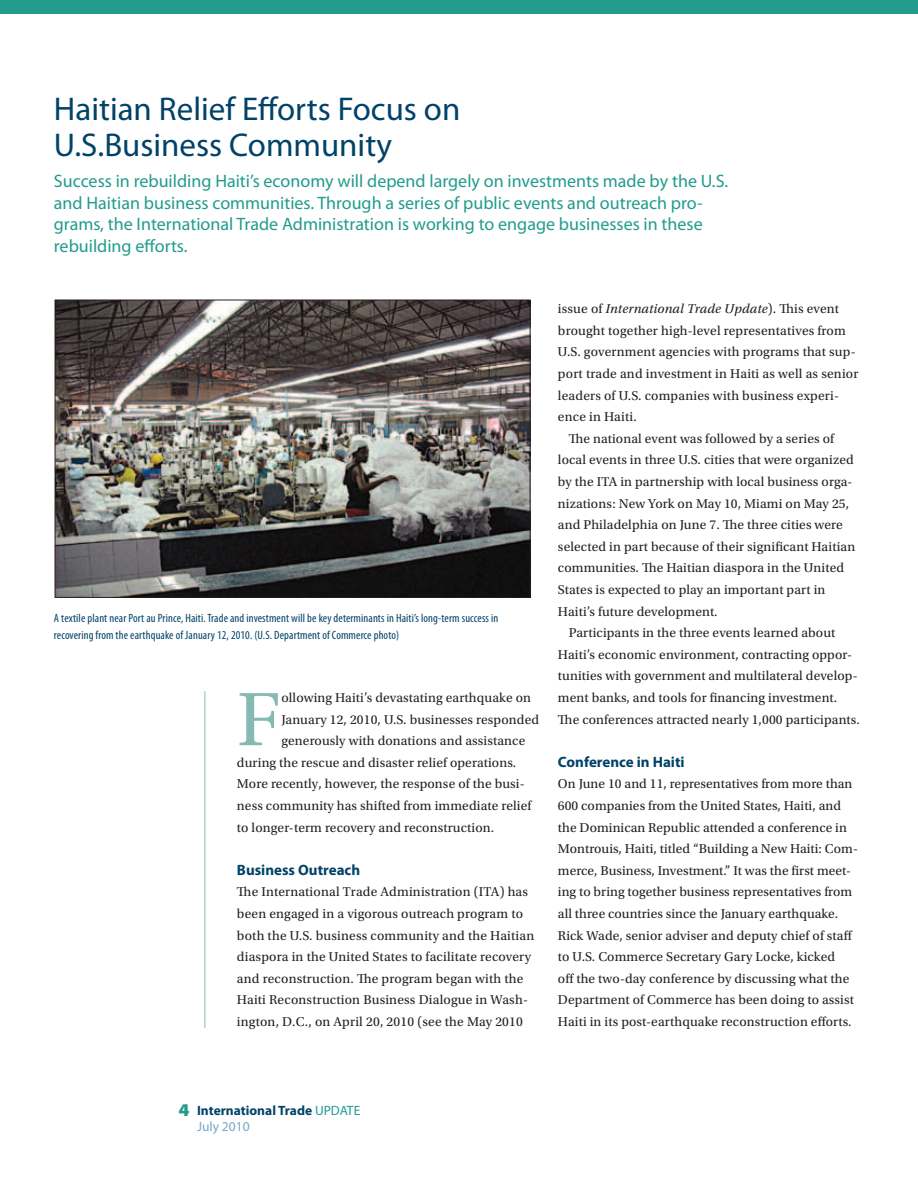
<style>
.page{position:relative;width:918px;height:1188px;background:#fff}
.page>*{position:absolute;margin:0;border:0;box-sizing:border-box;transform-origin:0 0}
.BODY__Drop_Cap{font:79.65px "Utopia Std";color:#83bbb2}
.HEAD__Level_1{font:33px/36px "Myriad Pro";color:#004268}
.HEAD__Level_2{font:18px/21.6px "Myriad Pro";color:#219c8c}
.t1{font:900 semi-expanded 18px "Myriad Pro";color:#219c8c}
.BODY__Subhead{font:700 15px "Myriad Pro";color:#004268}
.body_first{font:13.5px/21.6px "Utopia Std";letter-spacing:.01em;color:#231f20}
.BODY__Text{font:13.5px/21.6px "Utopia Std";letter-spacing:.01em;color:#231f20}
.BODY__Drop_Cap-2{font:13.5px "Utopia Std";letter-spacing:.01em;color:#231f20}
.t2{font:700 13.5px/16.2px "Myriad Pro";color:#004268}
.t3{font:condensed 12px/16.5px "Myriad Pro";letter-spacing:.01em;color:#004268}
.s1{font-style:italic}
.s2{font-weight:400;color:#219c8c}
.s3{font-weight:400;color:#74a7c7}
</style>
<div class="page">
<div style="left:0;top:0;width:918px;height:14px;background:#219c8c"></div>
<hr style="left:205px;top:691px;width:1px;height:337px;background:#83bbb2">
<img style="left:57px;top:302px;width:471px;height:294px">
<div style="left:55px;top:300px;width:475px;height:298px;border:1px solid #231f20"></div>
<p class="HEAD__Level_1" style="left:54px;top:91px;width:408px">Haitian Relief Efforts Focus on<br>U.S.Business Community</p>
<p class="HEAD__Level_2" style="left:54px;top:170px;width:676px">Success in rebuilding Haiti’s economy will depend largely on investments made by the U.S. and Haitian business communities. Through a series of public events and outreach pro&shy;grams, the International Trade Administration is working to engage businesses in these rebuilding efforts.</p>
<p class="t3" style="left:54px;top:610px;width:446px">A textile plant near Port au Prince, Haiti. Trade and investment will be key determinants in Haiti’s long-term success in recovering from the earthquake of January 12, 2010. (U.S. Department of Commerce photo)</p>
<p class="BODY__Drop_Cap" style="left:237px;top:676px;width:45px">F</p>
<p class="BODY__Drop_Cap-2" style="left:281px;top:690px;width:251px">ollowing Haiti’s devastating earthquake on</p>
<p class="BODY__Drop_Cap-2" style="left:281px;top:712px;width:259px">January 12, 2010, U.S. businesses responded</p>
<p class="BODY__Drop_Cap-2" style="left:281px;top:734px;width:245px">generously with donations and assistance</p>
<p class="BODY__Drop_Cap-2" style="left:237px;top:755px;width:281px">during the rescue and disaster relief operations.</p>
<p class="BODY__Drop_Cap-2" style="left:237px;top:777px;width:289px">More recently, however, the response of the busi-</p>
<p class="BODY__Drop_Cap-2" style="left:237px;top:798px;width:296px">ness community has shifted from immediate relief</p>
<p class="BODY__Drop_Cap-2" style="left:237px;top:820px;width:259px">to longer-term recovery and reconstruction.</p>
<p class="BODY__Subhead" style="left:237px;top:860px;width:125px">Business Outreach</p>
<p class="body_first" style="left:237px;top:881px;width:299px">The International Trade Administration (ITA) has been engaged in a vigorous outreach program to both the U.S. business community and the Haitian diaspora in the United States to facilitate recovery and reconstruction. The program began with the Haiti Reconstruction Business Dialogue in Wash&shy;ington, D.C., on April 20, 2010 (see the May 2010</p>
<p class="body_first" style="left:558px;top:298px;width:302px">issue of <span class="s1">International Trade Update</span>). This event brought together high-level representatives from U.S. government agencies with programs that sup&shy;port trade and investment in Haiti as well as senior leaders of U.S. companies with business experi&shy;ence in Haiti.</p>
<p class="BODY__Text" style="left:558px;top:428px;width:299px;text-indent:11px">The national event was followed by a series of local events in three U.S. cities that were organized by the ITA in partnership with local business orga&shy;nizations: New York on May 10, Miami on May 25, and Philadelphia on June 7. The three cities were selected in part because of their significant Haitian communities. The Haitian diaspora in the United States is expected to play an important part in Haiti’s future development.</p>
<p class="BODY__Text" style="left:558px;top:622px;width:303px;text-indent:11px">Participants in the three events learned about Haiti’s economic environment, contracting oppor&shy;tunities with government and multilateral develop&shy;ment banks, and tools for financing investment.<br>The conferences attracted nearly 1,000 participants.</p>
<p class="BODY__Subhead" style="left:558px;top:752px;width:128px">Conference in Haiti</p>
<p class="body_first" style="left:558px;top:773px;width:302px">On June 10 and 11, representatives from more than 600 companies from the United States, Haiti, and the Dominican Republic attended a conference in Montrouis, Haiti, titled “Building a New Haiti: Com&shy;merce, Business, Investment.” It was the first meet&shy;ing to bring together business representatives from all three countries since the January earthquake.</p>
<p class="body_first" style="left:558px;top:925px;width:297px">Rick Wade, senior adviser and deputy chief of staff to U.S. Commerce Secretary Gary Locke, kicked off the two-day conference by discussing what the Department of Commerce has been doing to assist Haiti in its post-earthquake reconstruction efforts.</p>
<h3 class="t1" style="left:178px;top:1099px;width:13px">4</h3>
<p class="t2" style="left:197px;top:1102px;width:165px">International Trade <span class="s2">UPDATE<br></span><span class="s3">July 2010</span></p>
</div>
